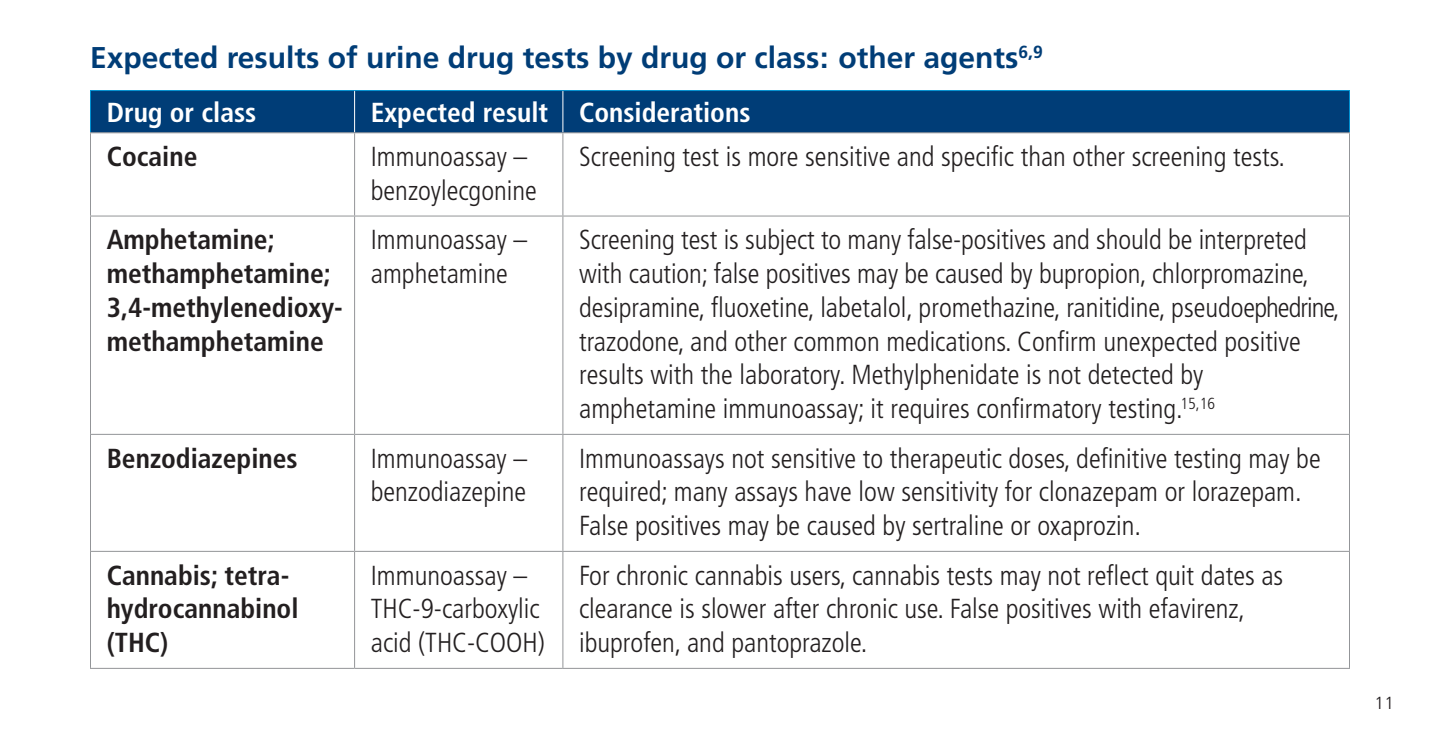
<style>
.page{position:relative;width:1440px;height:743px;background:#fff}
.page>*{position:absolute;margin:0;border:0;box-sizing:border-box;transform-origin:0 0}
.t1{font:700 30px "Frutiger";color:#003d77}
.t2{font:300 condensed 27.5px/33.8px "Frutiger";color:#231f20}
.t3{font:700 condensed 27.5px/33.8px "Frutiger";color:#231f20}
.t4{font:700 condensed 27.5px "Frutiger";color:#fff}
.t5{font:300 17.5px "Frutiger";color:#231f20}
</style>
<div class="page">
<div style="left:91px;top:91px;width:1258px;height:41px;background:#003d77"></div>
<svg style="left:91px;top:133px;width:264px;height:418px"></svg>
<hr style="left:90px;top:90px;width:265px;height:1px;background:#0091d1">
<hr style="left:90px;top:91px;width:1px;height:41px;background:#0091d1">
<hr style="left:355px;top:90px;width:208px;height:1px;background:#0091d1">
<hr style="left:563px;top:90px;width:787px;height:1px;background:#0091d1">
<hr style="left:1349px;top:91px;width:1px;height:41px;background:#0091d1">
<hr style="left:354px;top:91px;width:1px;height:41px;background:#fff">
<hr style="left:562px;top:91px;width:1px;height:41px;background:#fff">
<hr style="left:90px;top:132px;width:265px;height:1px;background:#939598">
<hr style="left:90px;top:133px;width:1px;height:82px;background:#939598">
<hr style="left:355px;top:132px;width:208px;height:1px;background:#939598">
<hr style="left:354px;top:133px;width:1px;height:82px;background:#939598">
<hr style="left:563px;top:132px;width:787px;height:1px;background:#939598">
<hr style="left:562px;top:133px;width:1px;height:82px;background:#939598">
<hr style="left:1349px;top:133px;width:1px;height:82px;background:#939598">
<hr style="left:90px;top:215px;width:265px;height:1px;background:#939598">
<hr style="left:90px;top:216px;width:1px;height:218px;background:#939598">
<hr style="left:355px;top:215px;width:208px;height:1px;background:#939598">
<hr style="left:354px;top:216px;width:1px;height:218px;background:#939598">
<hr style="left:563px;top:215px;width:787px;height:1px;background:#939598">
<hr style="left:562px;top:216px;width:1px;height:218px;background:#939598">
<hr style="left:1349px;top:216px;width:1px;height:218px;background:#939598">
<hr style="left:90px;top:434px;width:265px;height:1px;background:#939598">
<hr style="left:90px;top:435px;width:1px;height:115px;background:#939598">
<hr style="left:355px;top:434px;width:208px;height:1px;background:#939598">
<hr style="left:354px;top:435px;width:1px;height:115px;background:#939598">
<hr style="left:563px;top:434px;width:787px;height:1px;background:#939598">
<hr style="left:562px;top:435px;width:1px;height:115px;background:#939598">
<hr style="left:1349px;top:435px;width:1px;height:115px;background:#939598">
<hr style="left:90px;top:551px;width:265px;height:1px;background:#939598">
<hr style="left:90px;top:552px;width:1px;height:115px;background:#939598">
<hr style="left:355px;top:551px;width:208px;height:1px;background:#939598">
<hr style="left:354px;top:552px;width:1px;height:115px;background:#939598">
<hr style="left:563px;top:551px;width:787px;height:1px;background:#939598">
<hr style="left:562px;top:552px;width:1px;height:115px;background:#939598">
<hr style="left:1349px;top:552px;width:1px;height:115px;background:#939598">
<hr style="left:90px;top:667px;width:265px;height:1px;background:#939598">
<hr style="left:355px;top:667px;width:208px;height:1px;background:#939598">
<hr style="left:563px;top:667px;width:787px;height:1px;background:#939598">
<h2 class="t1" style="left:90px;top:39px;width:954px">Expected results of urine drug tests by drug or class: other agents<sup>6,9</sup></h2>
<p class="t4" style="left:107px;top:96px;width:151px">Drug or class</p>
<p class="t4" style="left:371px;top:96px;width:179px">Expected result</p>
<p class="t4" style="left:579px;top:96px;width:173px">Considerations</p>
<p class="t3" style="left:107px;top:140px;width:92px">Cocaine</p>
<p class="t2" style="left:371px;top:140px;width:168px">Immunoassay – benzoylecgonine</p>
<p class="t2" style="left:579px;top:140px;width:707px">Screening test is more sensitive and specific than other screening tests.</p>
<p class="t3" style="left:107px;top:223px;width:237px">Amphetamine; methamphetamine;<br>3,4-methylenedioxy&shy;methamphetamine</p>
<p class="t2" style="left:371px;top:223px;width:158px">Immunoassay – amphetamine</p>
<p class="t2" style="left:579px;top:223px;width:762px">Screening test is subject to many false-positives and should be interpreted with caution; false positives may be caused by bupropion, chlorpromazine, desipramine, fluoxetine, labetalol, promethazine, ranitidine, pseudoephedrine, trazodone, and other common medications. Confirm unexpected positive results with the laboratory. Methylphenidate is not detected by amphetamine immunoassay; it requires confirmatory testing.<sup>15,16</sup></p>
<p class="t3" style="left:107px;top:441px;width:193px">Benzodiazepines</p>
<p class="t2" style="left:371px;top:441px;width:158px">Immunoassay – benzodiazepine</p>
<p class="t2" style="left:579px;top:441px;width:743px">Immunoassays not sensitive to therapeutic doses, definitive testing may be required; many assays have low sensitivity for clonazepam or lorazepam.<br>False positives may be caused by sertraline or oxaprozin.</p>
<p class="t3" style="left:107px;top:558px;width:193px">Cannabis; tetra&shy;hydrocannabinol (THC)</p>
<p class="t2" style="left:371px;top:558px;width:176px">Immunoassay –<br>THC-9-carboxylic acid (THC-COOH)</p>
<p class="t2" style="left:579px;top:558px;width:706px">For chronic cannabis users, cannabis tests may not reflect quit dates as clearance is slower after chronic use. False positives with efavirenz, ibuprofen, and pantoprazole.</p>
<p class="t5" style="left:1375px;top:693px;width:21px">11</p>
</div>
